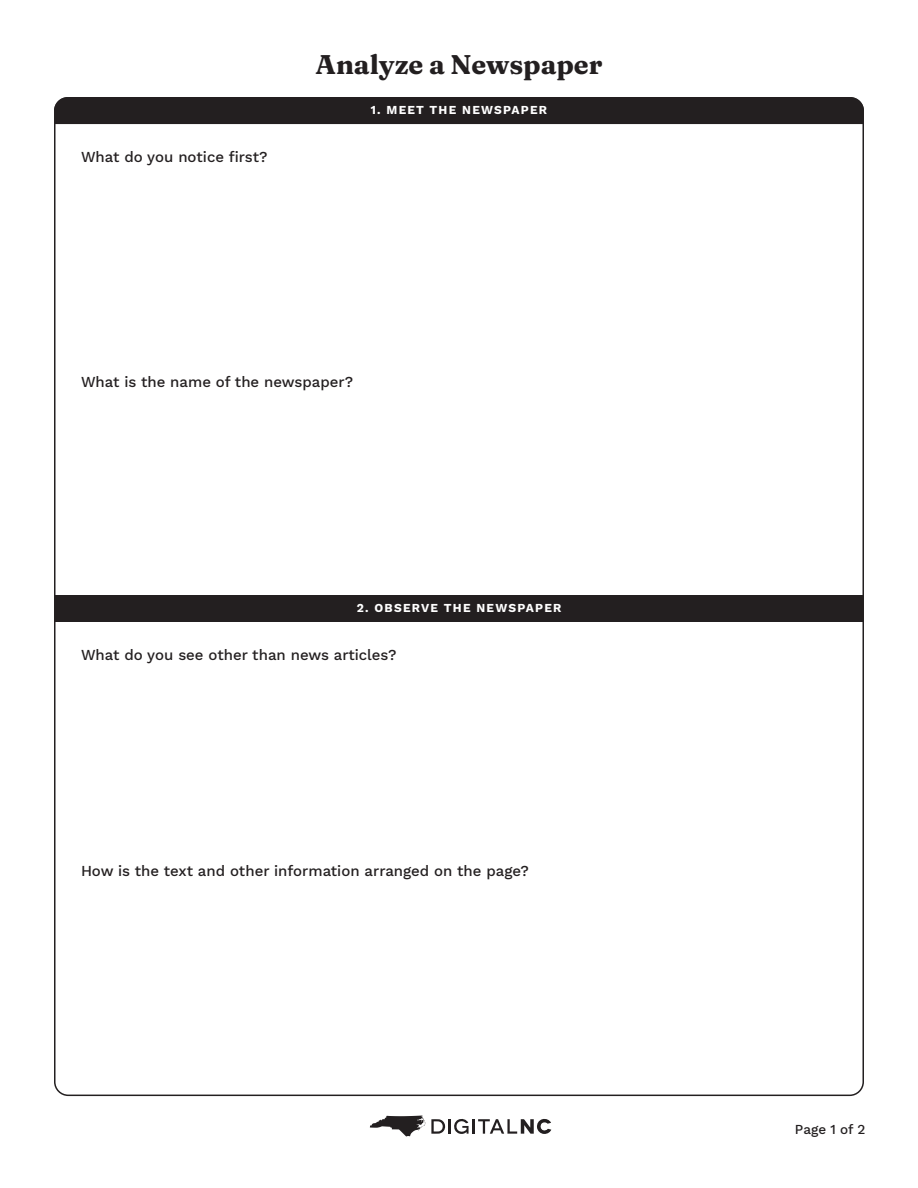
<style>
.page{position:relative;width:918px;height:1188px;background:#fff}
.page>*{position:absolute;margin:0;border:0;box-sizing:border-box;transform-origin:0 0}
.t1{font:900 27px "Fraunces 9 pt";color:#231f20}
.t2{font:500 15px "Work Sans";color:#231f20}
.t3{font:500 13.5px "Work Sans";color:#231f20}
.t4{font:700 12px "Work Sans";letter-spacing:.1em;color:#fff}
</style>
<div class="page">
<div style="left:54px;top:97px;width:810px;height:27px;background:#231f20"></div>
<div style="left:54px;top:595px;width:810px;height:27px;background:#231f20"></div>
<svg style="left:370px;top:1116px;width:55px;height:21px"></svg>
<svg style="left:431px;top:1119px;width:120px;height:15px"></svg>
<p class="t2" style="left:81px;top:146px;width:188px">What do you notice first?</p>
<p class="t1" style="left:315px;top:44px;width:289px">Analyze a Newspaper</p>
<p class="t4" style="left:371px;top:101px;width:178px">1. MEET THE NEWSPAPER</p>
<p class="t2" style="left:81px;top:371px;width:274px">What is the name of the newspaper?</p>
<p class="t4" style="left:357px;top:599px;width:206px">2. OBSERVE THE NEWSPAPER</p>
<p class="t2" style="left:81px;top:643px;width:317px">What do you see other than news articles?</p>
<p class="t2" style="left:81px;top:859px;width:450px">How is the text and other information arranged on the page?</p>
<p class="t3" style="left:795px;top:1119px;width:72px">Page 1 of 2</p>
</div>
